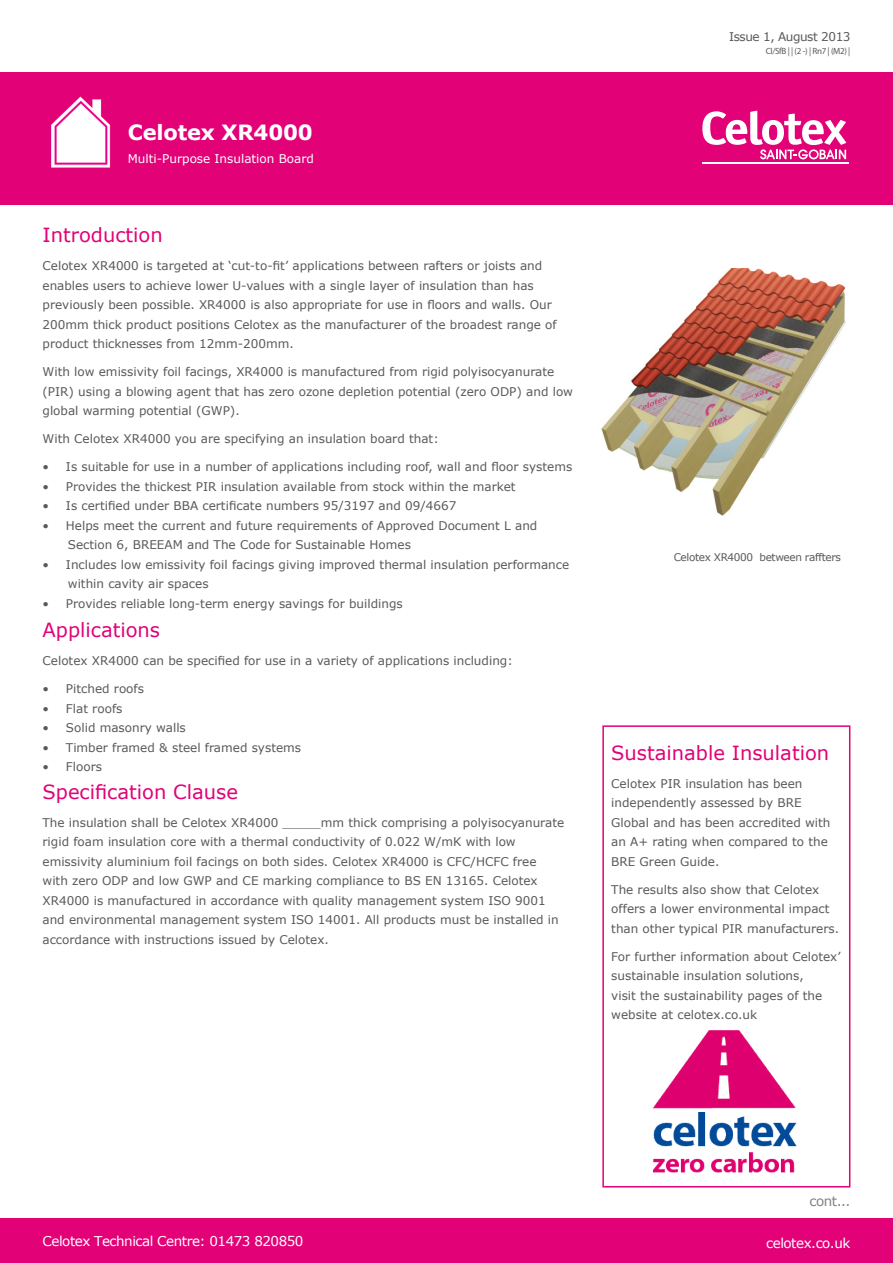
<style>
.page{position:relative;width:893px;height:1263px;background:#fff}
.page>*{position:absolute;margin:0;border:0;box-sizing:border-box;transform-origin:0 0}
.t1{font:700 21px "Verdana";letter-spacing:-.01em;color:#fff}
.t2{font:19.5px "Verdana";color:#e20177}
.t3{font:13.5px "Verdana";letter-spacing:-.035em;color:#fff}
.t4{font:13.5px "Verdana";color:#808285}
.t5{font:12px/19.5px "Verdana";color:#58595b}
.t6{font:12px "Verdana";color:#fff}
.t7{font:12px "Verdana";letter-spacing:-.035em;color:#58595b}
.t8{font:10.5px "Verdana";letter-spacing:-.035em;color:#58595b}
.t9{font:9px "Myriad Pro";letter-spacing:-.035em;color:#58595b}
</style>
<div class="page">
<div style="left:602px;top:725px;width:248px;height:462px;border:2px solid #e20177"></div>
<div style="left:0;top:1218px;width:893px;height:45px;background:#e20177"></div>
<div style="left:0;top:72px;width:893px;height:132px;background:#e20177"></div>
<img style="left:601px;top:269px;width:245px;height:247px">
<img style="left:653px;top:1030px;width:144px;height:143px">
<img style="left:51px;top:96px;width:60px;height:72px">
<hr style="left:702px;top:163px;width:147px;height:1px;background:#fff">
<svg style="left:702px;top:111px;width:144px;height:48px"></svg>
<h1 class="t1" style="left:128px;top:117px;width:186px">Celotex XR4000</h1>
<p class="t6" style="left:128px;top:151px;width:188px">Multi-Purpose Insulation Board</p>
<h2 class="t2" style="left:43px;top:222px;width:122px">Introduction</h2>
<p class="t5" style="left:43px;top:256px;width:516px">Celotex XR4000 is targeted at ‘cut-to-fit’ applications between rafters or joists and enables users to achieve lower U-values with a single layer of insulation than has previously been possible. XR4000 is also appropriate for use in floors and walls. Our 200mm thick product positions Celotex as the manufacturer of the broadest range of product thicknesses from 12mm-200mm.</p>
<p class="t5" style="left:43px;top:362px;width:532px">With low emissivity foil facings, XR4000 is manufactured from rigid polyisocyanurate (PIR) using a blowing agent that has zero ozone depletion potential (zero ODP) and low global warming potential (GWP).</p>
<p class="t5" style="left:43px;top:429px;width:398px">With Celotex XR4000 you are specifying an insulation board that:</p>
<p class="t5" style="left:43px;top:457px;width:531px">• Is suitable for use in a number of applications including roof, wall and floor systems</p>
<p class="t5" style="left:43px;top:476px;width:475px">• Provides the thickest PIR insulation available from stock within the market</p>
<p class="t5" style="left:43px;top:496px;width:415px">• Is certified under BBA certificate numbers 95/3197 and 09/4667</p>
<p class="t5" style="left:68px;top:515px;width:471px;text-indent:-25px">• Helps meet the current and future requirements of Approved Document L and<br>Section 6, BREEAM and The Code for Sustainable Homes</p>
<p class="t5" style="left:68px;top:554px;width:503px;text-indent:-25px">• Includes low emissivity foil facings giving improved thermal insulation performance within cavity air spaces</p>
<p class="t5" style="left:43px;top:593px;width:362px">• Provides reliable long-term energy savings for buildings</p>
<h2 class="t2" style="left:43px;top:617px;width:119px">Applications</h2>
<p class="t5" style="left:43px;top:651px;width:472px">Celotex XR4000 can be specified for use in a variety of applications including:</p>
<p class="t5" style="left:43px;top:679px;width:103px">• Pitched roofs</p>
<p class="t5" style="left:43px;top:698px;width:81px">• Flat roofs</p>
<p class="t5" style="left:43px;top:718px;width:145px">• Solid masonry walls</p>
<p class="t5" style="left:43px;top:737px;width:260px">• Timber framed &amp; steel framed systems</p>
<p class="t5" style="left:43px;top:757px;width:61px">• Floors</p>
<h2 class="t2" style="left:43px;top:778px;width:197px">Specification Clause</h2>
<p class="t5" style="left:43px;top:813px;width:523px">The insulation shall be Celotex XR4000 _____mm thick comprising a polyisocyanurate rigid foam insulation core with a thermal conductivity of 0.022 W/mK with low emissivity aluminium foil facings on both sides. Celotex XR4000 is CFC/HCFC free with zero ODP and low GWP and CE marking compliance to BS EN 13165. Celotex XR4000 is manufactured in accordance with quality management system ISO 9001 and environmental management system ISO 14001. All products must be installed in accordance with instructions issued by Celotex.</p>
<p class="t7" style="left:729px;top:28px;width:123px">Issue 1, August 2013</p>
<p class="t9" style="left:766px;top:46px;width:86px">CI/SfB | | (2 -) | Rn7 | (M2) |</p>
<p class="t8" style="left:674px;top:550px;width:169px">Celotex XR4000 between raffters</p>
<h2 class="t2" style="left:611px;top:739px;width:219px">Sustainable Insulation</h2>
<p class="t5" style="left:611px;top:773px;width:221px">Celotex PIR insulation has been independently assessed by BRE<br>Global and has been accredited with an A+ rating when compared to the<br>BRE Green Guide.</p>
<p class="t5" style="left:611px;top:879px;width:229px">The results also show that Celotex offers a lower environmental impact than other typical PIR manufacturers.</p>
<p class="t5" style="left:611px;top:946px;width:231px">For further information about Celotex’ sustainable insulation solutions,<br>visit the sustainability pages of the website at celotex.co.uk</p>
<p class="t3" style="left:43px;top:1232px;width:262px">Celotex Technical Centre: 01473 820850</p>
<p class="t4" style="left:809px;top:1192px;width:42px">cont...</p>
<p class="t3" style="left:766px;top:1234px;width:86px">celotex.co.uk</p>
</div>
